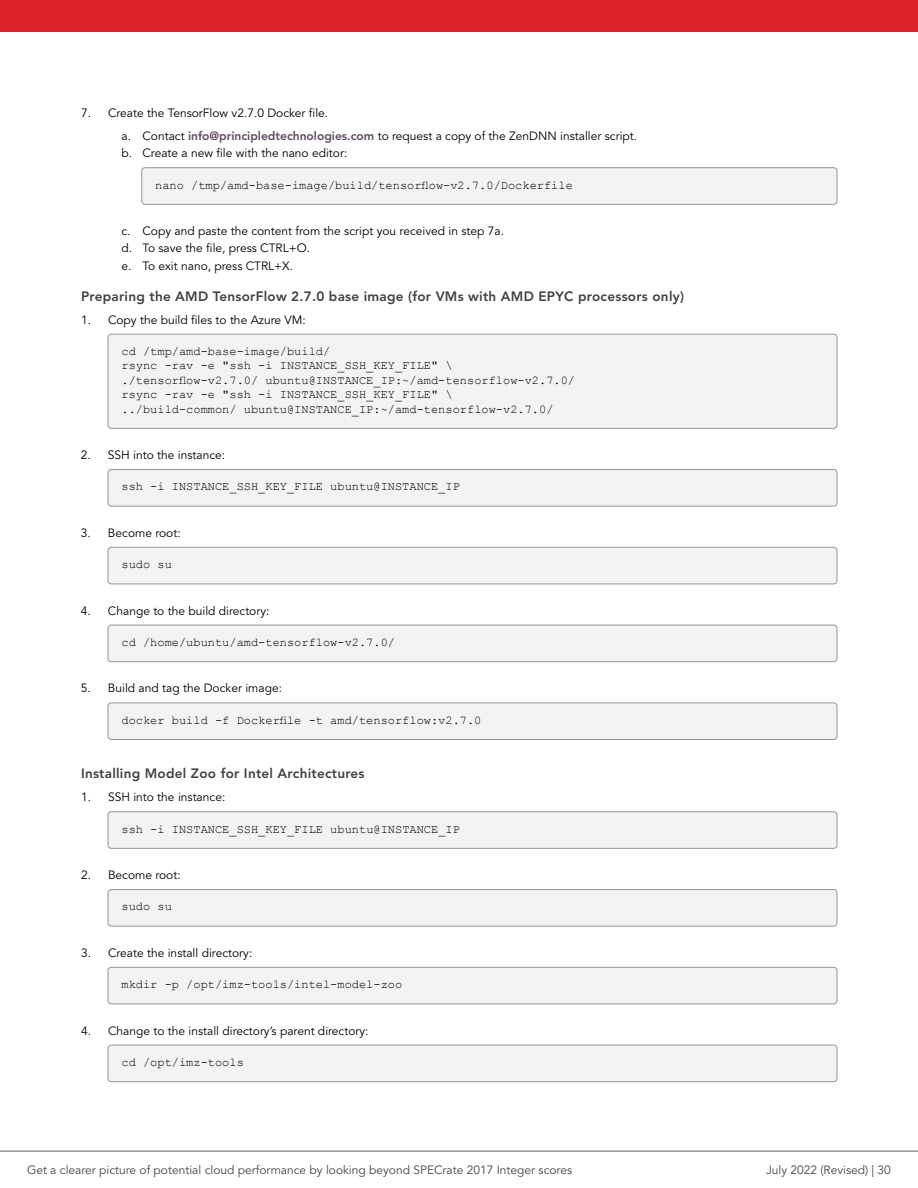
<style>
.page{position:relative;width:918px;height:1188px;background:#fff}
.page>*{position:absolute;margin:0;border:0;box-sizing:border-box;transform-origin:0 0}
.t1{font:800 13.5px "Avenir LT Pro";letter-spacing:.02em;color:#414042}
.t2{font:12px/14.4px "Courier New";color:#000}
.t3{font:12px/17.4px "Avenir LT Pro";color:#000}
.t4{font:12px "Avenir LT Pro";color:#464547}
.s1{font-weight:800;color:#5d4c5e}
</style>
<div class="page">
<div style="left:142px;top:168px;width:695px;height:36px;background:#f3f3f4;border-radius:3px"></div>
<div style="left:142px;top:168px;width:695px;height:37px;border:1px solid #939598;border-radius:3px"></div>
<div style="left:108px;top:334px;width:729px;height:94px;background:#f3f3f4;border-radius:3px"></div>
<div style="left:108px;top:334px;width:729px;height:95px;border:1px solid #939598;border-radius:3px"></div>
<div style="left:108px;top:470px;width:729px;height:36px;background:#f3f3f4;border-radius:3px"></div>
<div style="left:108px;top:469px;width:729px;height:37px;border:1px solid #939598;border-radius:3px"></div>
<div style="left:108px;top:547px;width:729px;height:37px;background:#f3f3f4;border-radius:3px"></div>
<div style="left:108px;top:547px;width:729px;height:37px;border:1px solid #939598;border-radius:3px"></div>
<div style="left:108px;top:625px;width:729px;height:37px;background:#f3f3f4;border-radius:3px"></div>
<div style="left:108px;top:625px;width:729px;height:37px;border:1px solid #939598;border-radius:3px"></div>
<div style="left:108px;top:703px;width:729px;height:36px;background:#f3f3f4;border-radius:3px"></div>
<div style="left:108px;top:703px;width:729px;height:37px;border:1px solid #939598;border-radius:3px"></div>
<div style="left:108px;top:812px;width:729px;height:36px;background:#f3f3f4;border-radius:3px"></div>
<div style="left:108px;top:812px;width:729px;height:37px;border:1px solid #939598;border-radius:3px"></div>
<div style="left:108px;top:890px;width:729px;height:36px;background:#f3f3f4;border-radius:3px"></div>
<div style="left:108px;top:889px;width:729px;height:37px;border:1px solid #939598;border-radius:3px"></div>
<div style="left:108px;top:967px;width:729px;height:37px;background:#f3f3f4;border-radius:3px"></div>
<div style="left:108px;top:967px;width:729px;height:37px;border:1px solid #939598;border-radius:3px"></div>
<div style="left:108px;top:1045px;width:729px;height:37px;background:#f3f3f4;border-radius:3px"></div>
<div style="left:108px;top:1045px;width:729px;height:37px;border:1px solid #939598;border-radius:3px"></div>
<hr style="left:0;top:1151px;width:918px;height:1px;background:#616264">
<div style="left:0;top:0;width:918px;height:32px;background:#da2128"></div>
<p class="t3" style="left:121px;top:102px;width:517px;line-height:22.8px;text-indent:-40px">7. Create the TensorFlow v2.7.0 Docker file.<br>a. Contact <span class="s1">info@principledtechnologies.com</span> to request a copy of the ZenDNN installer script.</p>
<p class="t3" style="left:121px;top:145px;width:227px">b. Create a new file with the nano editor:</p>
<p class="t2" style="left:155px;top:177px;width:419px">nano /tmp/amd-base-image/build/tensorflow-v2.7.0/Dockerfile</p>
<p class="t3" style="left:121px;top:222px;width:384px">c. Copy and paste the content from the script you received in step 7a. d. To save the file, press CTRL+O.<br>e. To exit nano, press CTRL+X.</p>
<p class="t1" style="left:81px;top:288px;width:605px">Preparing the AMD TensorFlow 2.7.0 base image (for VMs with AMD EPYC processors only)</p>
<p class="t3" style="left:81px;top:311px;width:226px">1. Copy the build files to the Azure VM:</p>
<p class="t2" style="left:121px;top:344px;width:455px">cd /tmp/amd-base-image/build/<br>rsync -rav -e "ssh -i INSTANCE_SSH_KEY_FILE" \ ./tensorflow-v2.7.0/ ubuntu@INSTANCE_IP:~/amd-tensorflow-v2.7.0/ rsync -rav -e "ssh -i INSTANCE_SSH_KEY_FILE" \<br>../build-common/ ubuntu@INSTANCE_IP:~/amd-tensorflow-v2.7.0/</p>
<p class="t3" style="left:81px;top:447px;width:146px">2. SSH into the instance:</p>
<p class="t2" style="left:121px;top:479px;width:340px">ssh -i INSTANCE_SSH_KEY_FILE ubuntu@INSTANCE_IP</p>
<p class="t3" style="left:81px;top:524px;width:101px">3. Become root:</p>
<p class="t2" style="left:121px;top:557px;width:52px">sudo su</p>
<p class="t3" style="left:81px;top:602px;width:190px">4. Change to the build directory:</p>
<p class="t2" style="left:121px;top:635px;width:275px">cd /home/ubuntu/amd-tensorflow-v2.7.0/</p>
<p class="t3" style="left:81px;top:680px;width:203px">5. Build and tag the Docker image:</p>
<p class="t2" style="left:121px;top:712px;width:362px">docker build -f Dockerfile -t amd/tensorflow:v2.7.0</p>
<p class="t1" style="left:81px;top:766px;width:285px">Installing Model Zoo for Intel Architectures</p>
<p class="t3" style="left:81px;top:789px;width:146px">1. SSH into the instance:</p>
<p class="t2" style="left:122px;top:821px;width:340px">ssh -i INSTANCE_SSH_KEY_FILE ubuntu@INSTANCE_IP</p>
<p class="t3" style="left:81px;top:867px;width:101px">2. Become root:</p>
<p class="t2" style="left:122px;top:899px;width:52px">sudo su</p>
<p class="t3" style="left:81px;top:944px;width:173px">3. Create the install directory:</p>
<p class="t2" style="left:122px;top:977px;width:282px">mkdir -p /opt/imz-tools/intel-model-zoo</p>
<p class="t3" style="left:81px;top:1022px;width:289px">4. Change to the install directory’s parent directory:</p>
<p class="t2" style="left:122px;top:1055px;width:124px">cd /opt/imz-tools</p>
<p class="t4" style="left:27px;top:1163px;width:547px">Get a clearer picture of potential cloud performance by looking beyond SPECrate 2017 Integer scores</p>
<p class="t4" style="left:766px;top:1163px;width:126px">July 2022 (Revised) | 30</p>
</div>
